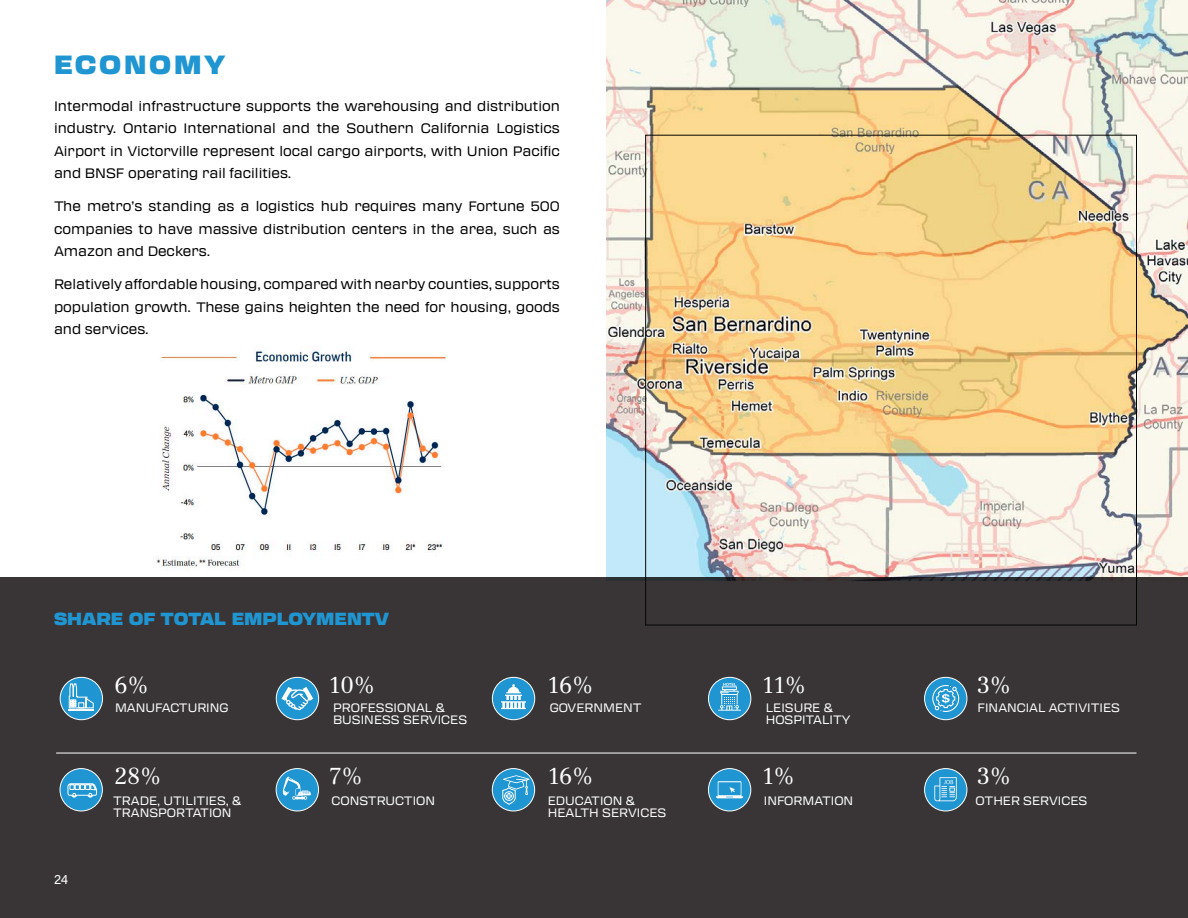
<style>
.page{position:relative;width:1188px;height:918px;background:#fff}
.page>*{position:absolute;margin:0;border:0;box-sizing:border-box;transform-origin:0 0}
.subheader{font:900 25.95px "Transducer";letter-spacing:.1em;color:#1f95d1;scale:1.04 1}
.t1{font:24px "Frank Ruhl Libre";color:#fff}
.subheader-2{font:900 17.25px "Transducer";color:#1f95d1;scale:1.04 1}
.subheader-3{font:13.5px/22.5px "Transducer";color:#000;text-align:justify}
.t2{font:13.5px "Acumin Pro";color:#fff}
.subheader-4{font:12px/12px "Transducer";color:#fff}
</style>
<div class="page">
<img style="left:607px;top:0;width:581px;height:577px">
<div style="left:0;top:577px;width:1188px;height:341px;background:#393536"></div>
<img style="left:156px;top:346px;width:292px;height:225px">
<svg style="left:60px;top:677px;width:43px;height:43px"></svg>
<div style="left:60px;top:677px;width:43px;height:43px;border:1px solid #fff;border-radius:50%"></div>
<svg style="left:68px;top:683px;width:26px;height:27px"></svg>
<svg style="left:59px;top:768px;width:44px;height:44px"></svg>
<svg style="left:276px;top:677px;width:43px;height:43px"></svg>
<div style="left:276px;top:677px;width:43px;height:43px;border:1px solid #fff;border-radius:50%"></div>
<svg style="left:282px;top:687px;width:31px;height:23px"></svg>
<div style="left:276px;top:769px;width:43px;height:42px;background:#1f95d1;border-radius:50%"></div>
<div style="left:276px;top:768px;width:43px;height:43px;border:1px solid #fff;border-radius:50%"></div>
<svg style="left:283px;top:776px;width:28px;height:24px"></svg>
<svg style="left:492px;top:677px;width:43px;height:43px"></svg>
<div style="left:492px;top:677px;width:43px;height:43px;border:1px solid #fff;border-radius:50%"></div>
<svg style="left:501px;top:684px;width:25px;height:25px"></svg>
<div style="left:492px;top:769px;width:43px;height:42px;background:#1f95d1;border-radius:50%"></div>
<div style="left:492px;top:768px;width:43px;height:43px;border:1px solid #fff;border-radius:50%"></div>
<svg style="left:502px;top:775px;width:28px;height:30px"></svg>
<div style="left:708px;top:677px;width:43px;height:43px;background:#1f95d1;border-radius:50%"></div>
<div style="left:708px;top:677px;width:43px;height:43px;border:1px solid #fff;border-radius:50%"></div>
<svg style="left:718px;top:683px;width:23px;height:28px"></svg>
<div style="left:708px;top:769px;width:43px;height:42px;background:#1f95d1;border-radius:50%"></div>
<div style="left:708px;top:768px;width:43px;height:43px;border:1px solid #fff;border-radius:50%"></div>
<svg style="left:716px;top:781px;width:27px;height:17px"></svg>
<div style="left:925px;top:677px;width:42px;height:43px;background:#1f95d1;border-radius:50%"></div>
<div style="left:924px;top:677px;width:43px;height:43px;border:1px solid #fff;border-radius:50%"></div>
<svg style="left:932px;top:685px;width:27px;height:27px"></svg>
<div style="left:925px;top:769px;width:42px;height:42px;background:#1f95d1;border-radius:50%"></div>
<div style="left:924px;top:768px;width:43px;height:43px;border:1px solid #fff;border-radius:50%"></div>
<svg style="left:934px;top:777px;width:23px;height:24px"></svg>
<hr style="left:56px;top:753px;width:1081px;height:1px;background:#fff">
<p class="subheader" style="left:54px;top:44px;width:166px">ECONOMY</p>
<p class="subheader-3" style="left:54px;top:94px;width:507px">Intermodal infrastructure supports the warehousing and distribution industry. Ontario International and the Southern California Logistics Airport in Victorville represent local cargo airports, with Union Pacific and BNSF operating rail facilities.</p>
<p class="subheader-3" style="left:54px;top:195px;width:507px">The metro’s standing as a logistics hub requires many Fortune 500 companies to have massive distribution centers in the area, such as Amazon and Deckers.</p>
<p class="subheader-3" style="left:54px;top:273px;width:507px">Relatively affordable housing, compared with nearby counties, supports population growth. These gains heighten the need for housing, goods and services.</p>
<p class="subheader-2" style="left:54px;top:605px;width:324px">SHARE OF TOTAL EMPLOYMENTV</p>
<h2 class="t1" style="left:114px;top:671px;width:35px">6%</h2>
<h2 class="t1" style="left:329px;top:671px;width:47px">10%</h2>
<h2 class="t1" style="left:548px;top:671px;width:47px">16%</h2>
<h2 class="t1" style="left:763px;top:671px;width:45px">11%</h2>
<h2 class="t1" style="left:977px;top:671px;width:35px">3%</h2>
<p class="subheader-4" style="left:115px;top:701px;width:115px">MANUFACTURING</p>
<p class="subheader-4" style="left:333px;top:701px;width:135px">PROFESSIONAL &amp;<br>BUSINESS SERVICES</p>
<p class="subheader-4" style="left:550px;top:701px;width:93px">GOVERNMENT</p>
<p class="subheader-4" style="left:766px;top:701px;width:86px">LEISURE &amp;<br>HOSPITALITY</p>
<p class="subheader-4" style="left:978px;top:701px;width:144px">FINANCIAL ACTIVITIES</p>
<h2 class="t1" style="left:115px;top:761px;width:48px">28%</h2>
<h2 class="t1" style="left:329px;top:761px;width:35px">7%</h2>
<h2 class="t1" style="left:548px;top:761px;width:47px">16%</h2>
<h2 class="t1" style="left:763px;top:761px;width:33px">1%</h2>
<h2 class="t1" style="left:977px;top:761px;width:35px">3%</h2>
<p class="t2" style="left:54px;top:870px;width:16px">24</p>
<p class="subheader-4" style="left:113px;top:794px;width:130px">TRADE, UTILITIES, &amp;<br>TRANSPORTATION</p>
<p class="subheader-4" style="left:331px;top:794px;width:105px">CONSTRUCTION</p>
<p class="subheader-4" style="left:548px;top:794px;width:120px">EDUCATION &amp;<br>HEALTH SERVICES</p>
<p class="subheader-4" style="left:764px;top:794px;width:91px">INFORMATION</p>
<p class="subheader-4" style="left:976px;top:794px;width:113px">OTHER SERVICES</p>
</div>
